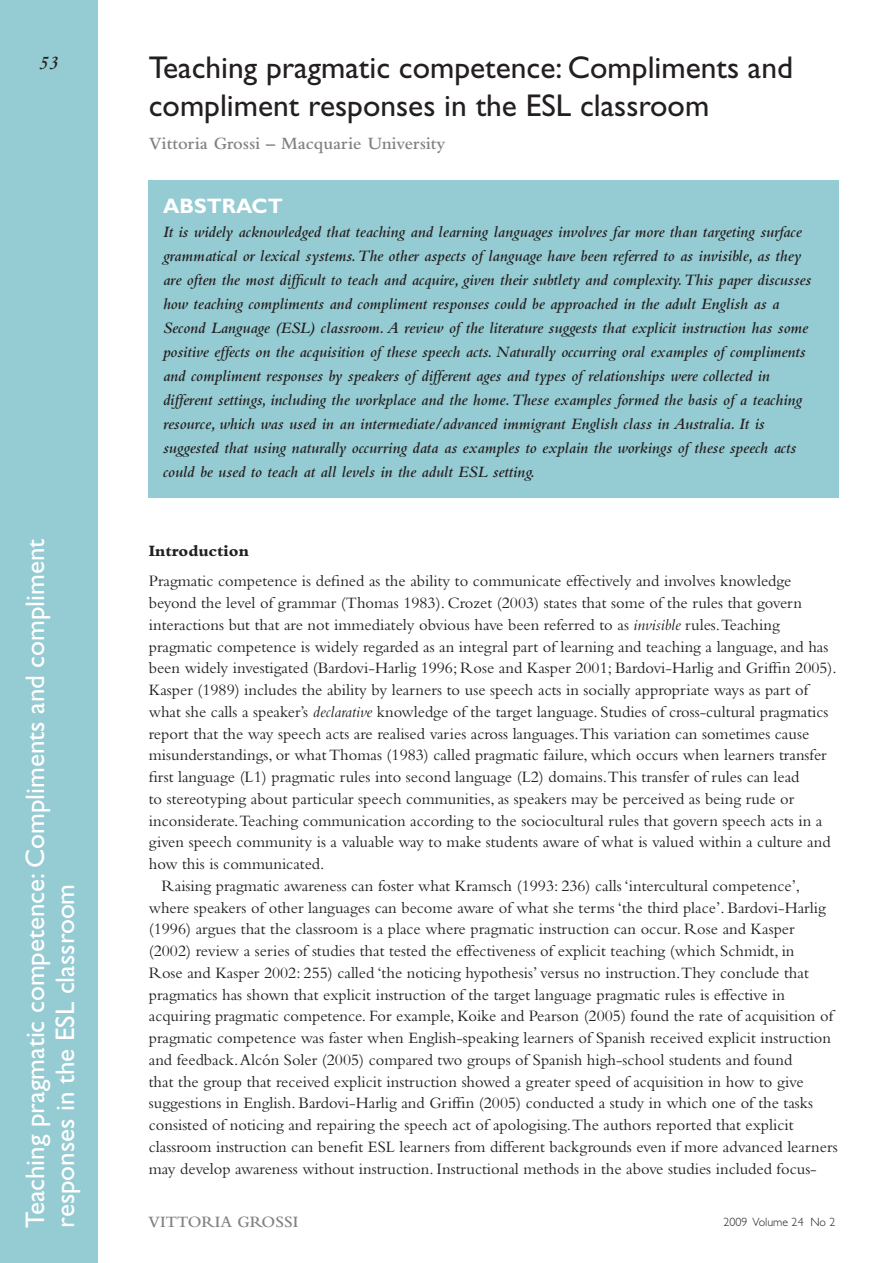
<style>
.page{position:relative;width:893px;height:1263px;background:#fff}
.page>*{position:absolute;margin:0;border:0;box-sizing:border-box;transform-origin:0 0}
.t1{font:31.5px/37.8px "Gill Sans";color:#231f20}
.t2{font:27px/30px "Gill Sans";color:#fff}
.t3{font:700 21px "Gill Sans";color:#fff}
.t4{font:italic 600 19.5px "Bembo";color:#231f20}
.t5{font:600 18px "Bembo";color:#808285}
.t6{font:16.5px/21.8px "Bembo";color:#231f20}
.t7{font:italic 600 16.5px/24px "Bembo";color:#231f20}
.t8{font:600 16.5px "Bembo";color:#808285}
.t9{font:800 16.5px "Bembo";color:#231f20}
.t10{font:300 12px "Gill Sans";color:#231f20}
.s1{font-style:italic}
</style>
<div class="page">
<div style="left:0;top:0;width:98px;height:1263px;background:#95cbd2"></div>
<div style="left:149px;top:180px;width:690px;height:317px;background:#95cbd2"></div>
<p class="t4" style="left:39px;top:52px;width:21px">53</p>
<h2 class="t2" style="left:20px;top:1227px;width:690px;rotate:-90deg">Teaching pragmatic competence: Compliments and compliment responses in the ESL classroom</h2>
<h1 class="t1" style="left:149px;top:49px;width:646px">Teaching pragmatic competence: Compliments and compliment responses in the ESL classroom</h1>
<p class="t5" style="left:149px;top:134px;width:298px">Vittoria Grossi – Macquarie University</p>
<p class="t3" style="left:163px;top:193px;width:121px">ABSTRACT</p>
<p class="t7" style="left:163px;top:220px;width:650px">It is widely acknowledged that teaching and learning languages involves far more than targeting surface grammatical or lexical systems. The other aspects of language have been referred to as invisible, as they are often the most difficult to teach and acquire, given their subtlety and complexity. This paper discusses how teaching compliments and compliment responses could be approached in the adult English as a Second Language (ESL) classroom. A review of the literature suggests that explicit instruction has some positive effects on the acquisition of these speech acts. Naturally occurring oral examples of compliments and compliment responses by speakers of different ages and types of relationships were collected in different settings, including the workplace and the home. These examples formed the basis of a teaching resource, which was used in an intermediate/advanced immigrant English class in Australia. It is suggested that using naturally occurring data as examples to explain the workings of these speech acts could be used to teach at all levels in the adult ESL setting.</p>
<p class="t9" style="left:149px;top:542px;width:102px">Introduction</p>
<p class="t6" style="left:149px;top:570px;width:644px">Pragmatic competence is defined as the ability to communicate effectively and involves knowledge</p>
<p class="t6" style="left:149px;top:592px;width:655px">beyond the level of grammar (Thomas 1983). Crozet (2003) states that some of the rules that govern</p>
<p class="t6" style="left:149px;top:613px;width:632px">interactions but that are not immediately obvious have been referred to as <span class="s1">invisible</span> rules.Teaching</p>
<p class="t6" style="left:149px;top:635px;width:681px">pragmatic competence is widely regarded as an integral part of learning and teaching a language, and has</p>
<p class="t6" style="left:149px;top:657px;width:690px">been widely investigated (Bardovi-Harlig 1996; Rose and Kasper 2001; Bardovi-Harlig and Griffin 2005).</p>
<p class="t6" style="left:149px;top:679px;width:661px">Kasper (1989) includes the ability by learners to use speech acts in socially appropriate ways as part of</p>
<p class="t6" style="left:149px;top:700px;width:681px">what she calls a speaker’s <span class="s1">declarative</span> knowledge of the target language. Studies of cross-cultural pragmatics</p>
<p class="t6" style="left:149px;top:722px;width:662px">report that the way speech acts are realised varies across languages.This variation can sometimes cause</p>
<p class="t6" style="left:149px;top:744px;width:680px">misunderstandings, or what Thomas (1983) called pragmatic failure, which occurs when learners transfer</p>
<p class="t6" style="left:149px;top:766px;width:652px">first language (L1) pragmatic rules into second language (L2) domains.This transfer of rules can lead</p>
<p class="t6" style="left:149px;top:787px;width:647px">to stereotyping about particular speech communities, as speakers may be perceived as being rude or</p>
<p class="t6" style="left:149px;top:809px;width:675px">inconsiderate.Teaching communication according to the sociocultural rules that govern speech acts in a</p>
<p class="t6" style="left:149px;top:831px;width:683px">given speech community is a valuable way to make students aware of what is valued within a culture and</p>
<p class="t6" style="left:149px;top:853px;width:177px">how this is communicated.</p>
<p class="t6" style="left:162px;top:874px;width:640px">Raising pragmatic awareness can foster what Kramsch (1993: 236) calls ‘intercultural competence’,</p>
<p class="t6" style="left:149px;top:896px;width:678px">where speakers of other languages can become aware of what she terms ‘the third place’. Bardovi-Harlig</p>
<p class="t6" style="left:149px;top:918px;width:647px">(1996) argues that the classroom is a place where pragmatic instruction can occur. Rose and Kasper</p>
<p class="t6" style="left:149px;top:940px;width:647px">(2002) review a series of studies that tested the effectiveness of explicit teaching (which Schmidt, in</p>
<p class="t6" style="left:149px;top:961px;width:661px">Rose and Kasper 2002: 255) called ‘the noticing hypothesis’ versus no instruction.They conclude that</p>
<p class="t6" style="left:149px;top:983px;width:638px">pragmatics has shown that explicit instruction of the target language pragmatic rules is effective in</p>
<p class="t6" style="left:149px;top:1005px;width:686px">acquiring pragmatic competence. For example, Koike and Pearson (2005) found the rate of acquisition of</p>
<p class="t6" style="left:149px;top:1027px;width:684px">pragmatic competence was faster when English-speaking learners of Spanish received explicit instruction</p>
<p class="t6" style="left:149px;top:1048px;width:645px">and feedback. Alcón Soler (2005) compared two groups of Spanish high-school students and found</p>
<p class="t6" style="left:149px;top:1070px;width:656px">that the group that received explicit instruction showed a greater speed of acquisition in how to give</p>
<p class="t6" style="left:149px;top:1092px;width:666px">suggestions in English. Bardovi-Harlig and Griffin (2005) conducted a study in which one of the tasks</p>
<p class="t6" style="left:149px;top:1114px;width:646px">consisted of noticing and repairing the speech act of apologising.The authors reported that explicit</p>
<p class="t6" style="left:149px;top:1135px;width:229px">classroom instruction can benefit ESL</p>
<p class="t6" style="left:149px;top:1135px;width:690px;text-indent:251px">learners from different backgrounds even if more advanced learners may develop awareness without instruction. Instructional methods in the above studies included focus-</p>
<p class="t8" style="left:148px;top:1212px;width:136px">vittoria grossi</p>
<p class="t10" style="left:723px;top:1215px;width:114px">2009 Volume 24 No 2</p>
</div>
